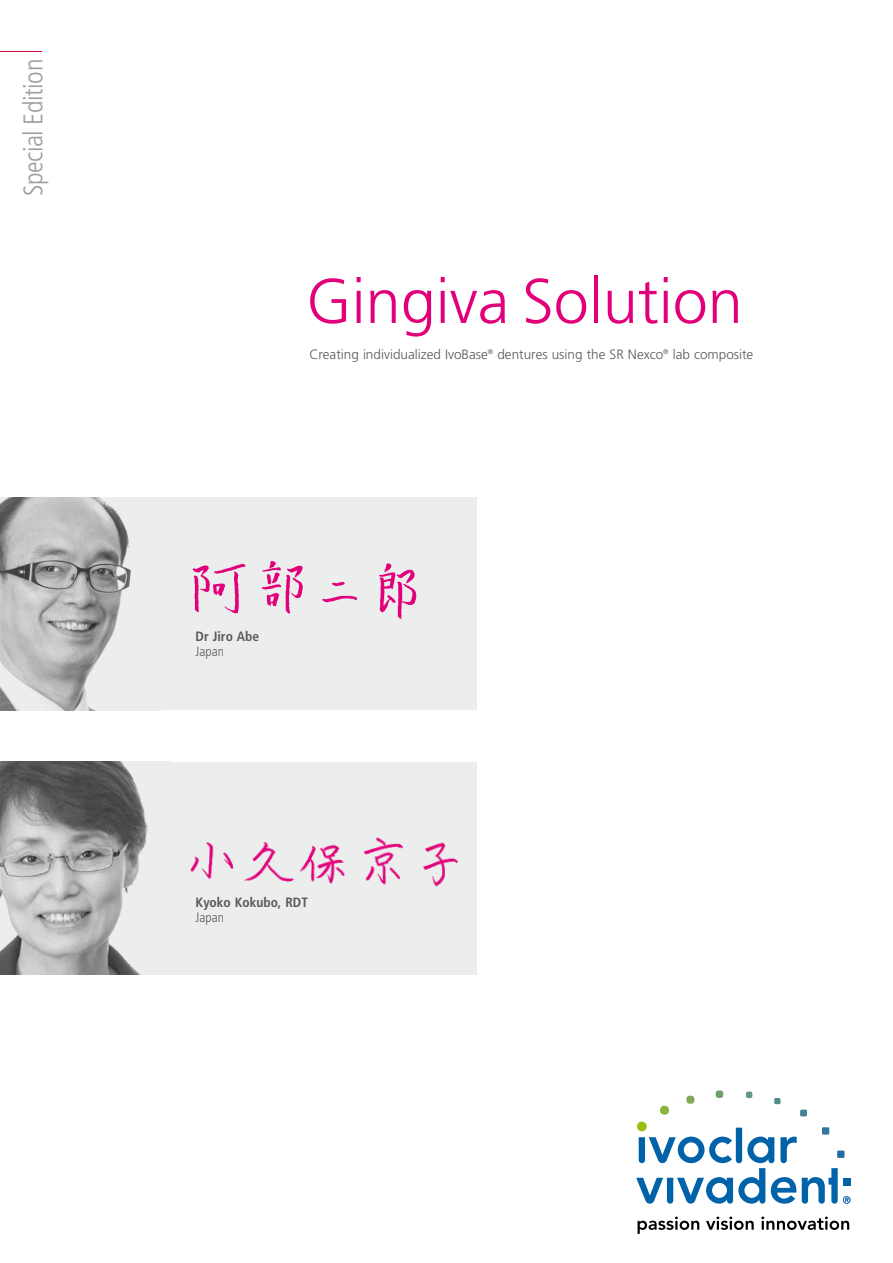
<style>
.page{position:relative;width:893px;height:1263px;background:#fff}
.page>*{position:absolute;margin:0;border:0;box-sizing:border-box;transform-origin:0 0}
.t1{font:300 63px "Frutiger";color:#e2007a}
.t2{font:300 condensed 27px "Frutiger";letter-spacing:-.015em;color:#9c9e9f}
.t3{font:300 13.5px "Frutiger";color:#58585a}
.t4{font:700 condensed 13.5px "Frutiger";color:#58585a}
.t5{font:300 condensed 13.5px "Frutiger";color:#58585a}
</style>
<div class="page">
<div style="left:0;top:497px;width:476px;height:213px;background:#eceded"></div>
<img style="left:0;top:497px;width:131px;height:213px">
<div style="left:0;top:762px;width:476px;height:212px;background:#eceded"></div>
<img style="left:0;top:762px;width:148px;height:212px">
<hr style="left:0;top:51px;width:42px;height:1px;background:#c80234">
<svg style="left:636px;top:1090px;width:214px;height:114px"></svg>
<svg style="left:638px;top:1216px;width:61px;height:18px"></svg>
<svg style="left:706px;top:1216px;width:48px;height:14px"></svg>
<svg style="left:761px;top:1216px;width:88px;height:14px"></svg>
<img style="left:190px;top:829px;width:287px;height:105px">
<img style="left:192px;top:561px;width:225px;height:58px">
<h2 class="t2" style="left:18px;top:196px;width:139px;rotate:-90deg">Special Edition</h2>
<h1 class="t1" style="left:306px;top:266px;width:438px">Gingiva Solution</h1>
<p class="t3" style="left:309px;top:346px;width:446px">Creating individualized IvoBase<sup>®</sup> dentures using the SR Nexco<sup>®</sup> lab composite</p>
<p class="t4" style="left:196px;top:628px;width:65px">Dr Jiro Abe</p>
<p class="t5" style="left:196px;top:643px;width:30px">Japan</p>
<p class="t4" style="left:196px;top:895px;width:114px">Kyoko Kokubo, RDT</p>
<p class="t5" style="left:196px;top:910px;width:30px">Japan</p>
</div>
